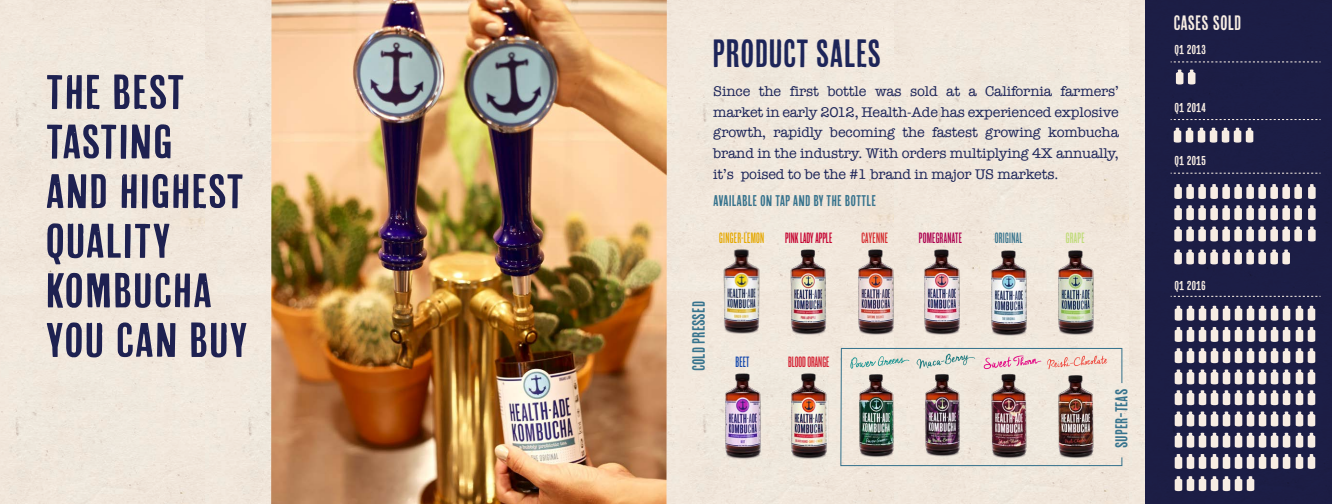
<style>
.page{position:relative;width:1332px;height:504px;background:#fff}
.page>*{position:absolute;margin:0;border:0;box-sizing:border-box;transform-origin:0 0}
.t1{font:48.3px/49.6px "Cheap Pine Sans";color:#1e2151;scale:1.15 1}
.t2{font:39.3px "Cheap Pine Sans";color:#1d2559}
.t3{font:20.8px "Cheap Pine Sans";color:#f7ede3}
.t4{font:17.8px "Cheap Pine Sans";color:#37738d}
.t5{font:17.2px "Cheap Pine Sans";color:#37738d}
.t6{font:15.7px "Knockout HTF46 Flyweight";color:#c5002e}
.t7{font:15.7px "Knockout HTF46 Flyweight";letter-spacing:.02em;color:#e5a800}
.t8{font:15.7px "Knockout HTF46 Flyweight";letter-spacing:.02em;color:#ad004f}
.t9{font:15.7px "Knockout HTF46 Flyweight";color:#d42132}
.t10{font:15.7px "Knockout HTF46 Flyweight";letter-spacing:.02em;color:#37738d}
.t11{font:15.7px "Knockout HTF46 Flyweight";letter-spacing:.02em;color:#d52b2e}
.t12{font:15.7px "Knockout HTF46 Flyweight";letter-spacing:.02em;color:#c0db7a}
.t13{font:15.7px "Knockout HTF46 Flyweight";color:#1447ac}
.t14{font:15.5px "Cheap Pine Sans";color:#37738d}
.t15{font:14.5px/20.7px "American Typewriter";letter-spacing:-.01em;color:#1d2559;text-align:justify}
.t16{font:12.9px "Cheap Pine Sans";color:#f7ede3}
</style>
<div class="page">
<img style="left:0;top:0;width:1332px;height:504px">
<p class="t1" style="left:45px;top:67px;width:178px">THE BEST<br>TASTING<br>AND HIGHEST<br>QUALITY<br>KOMBUCHA<br>YOU CAN BUY</p>
<p class="t2" style="left:712px;top:32px;width:171px">PRODUCT SALES</p>
<p class="t15" style="left:713px;top:80px;width:407px">Since the first bottle was sold at a California farmers’ market in early 2012, Health-Ade has experienced explosive growth, rapidly becoming the fastest growing kombucha brand in the industry. With orders multiplying 4X annually, it’s poised to be the #1 brand in major US markets.</p>
<p class="t14" style="left:713px;top:192px;width:164px">AVAILABLE ON TAP AND BY THE BOTTLE</p>
<p class="t7" style="left:719px;top:230px;width:46px">GINGER-LEMON</p>
<p class="t6" style="left:785px;top:230px;width:48px">PINK LADY APPLE</p>
<p class="t11" style="left:861px;top:230px;width:28px">CAYENNE</p>
<p class="t8" style="left:919px;top:230px;width:44px">POMEGRANATE</p>
<p class="t12" style="left:1066px;top:230px;width:20px">GRAPE</p>
<p class="t10" style="left:995px;top:230px;width:29px">ORIGINAL</p>
<p class="t4" style="left:689px;top:371px;width:72px;rotate:-90deg">Cold pressed</p>
<p class="t13" style="left:735px;top:354px;width:16px">BEET</p>
<p class="t9" style="left:788px;top:354px;width:43px">BLOOD ORANGE</p>
<p class="t5" style="left:1112px;top:448px;width:61px;rotate:-90deg">super-teas</p>
<p class="t3" style="left:1173px;top:11px;width:69px">CASES SOLD</p>
<p class="t16" style="left:1175px;top:43px;width:33px">Q1 2013</p>
<p class="t16" style="left:1175px;top:101px;width:33px">Q1 2014</p>
<p class="t16" style="left:1175px;top:154px;width:33px">Q1 2015</p>
<p class="t16" style="left:1175px;top:278px;width:33px">Q1 2016</p>
</div>
